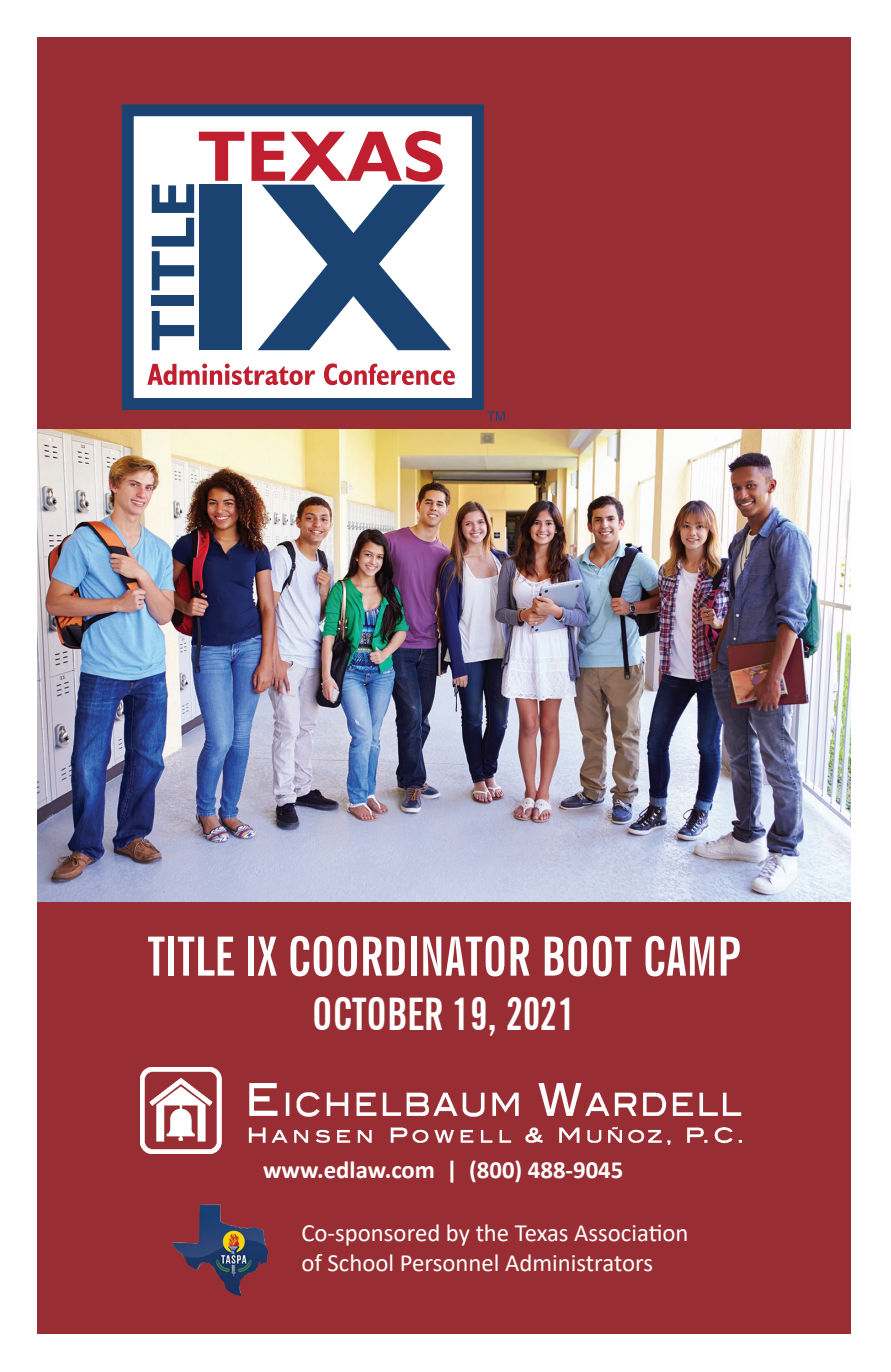
<style>
.page{position:relative;width:891px;height:1372px;background:#fff}
.page>*{position:absolute;margin:0;border:0;box-sizing:border-box;transform-origin:0 0}
.t1{font:700 extra-condensed 54px "News Gothic BT";color:#fff}
.t2{font:700 extra-condensed 45px "News Gothic BT";color:#fff}
.t3{font:24.75px/29.7px "Calibri";color:#fff}
.t4{font:700 24.75px "Calibri";color:#fff}
</style>
<div class="page">
<div style="left:37px;top:37px;width:813px;height:1296px;background:#982e33"></div>
<img style="left:140px;top:1067px;width:601px;height:87px">
<div style="left:128px;top:110px;width:350px;height:294px;background:#fff"></div>
<svg style="left:152px;top:311px;width:42px;height:39px"></svg>
<div style="left:152px;top:295px;width:42px;height:11px;background:#1b4372"></div>
<svg style="left:152px;top:132px;width:92px;height:158px"></svg>
<div style="left:199px;top:185px;width:42px;height:165px;background:#1b4372"></div>
<svg style="left:251px;top:131px;width:200px;height:219px"></svg>
<div style="left:122px;top:104px;width:361px;height:306px;border:12px solid #1b4372"></div>
<svg style="left:147px;top:364px;width:168px;height:21px"></svg>
<svg style="left:324px;top:363px;width:131px;height:22px"></svg>
<svg style="left:487px;top:411px;width:17px;height:10px"></svg>
<img style="left:37px;top:430px;width:813px;height:471px">
<img style="left:172px;top:1205px;width:96px;height:91px">
<h1 class="t1" style="left:148px;top:924px;width:594px">TITLE IX COORDINATOR BOOT CAMP</h1>
<h2 class="t2" style="left:312px;top:986px;width:265px">OCTOBER 19, 2021</h2>
<p class="t4" style="left:263px;top:1152px;width:362px">www.edlaw.com | (800) 488-9045</p>
<p class="t3" style="left:301px;top:1218px;width:388px">Co-sponsored by the Texas Association of School Personnel Administrators</p>
</div>
